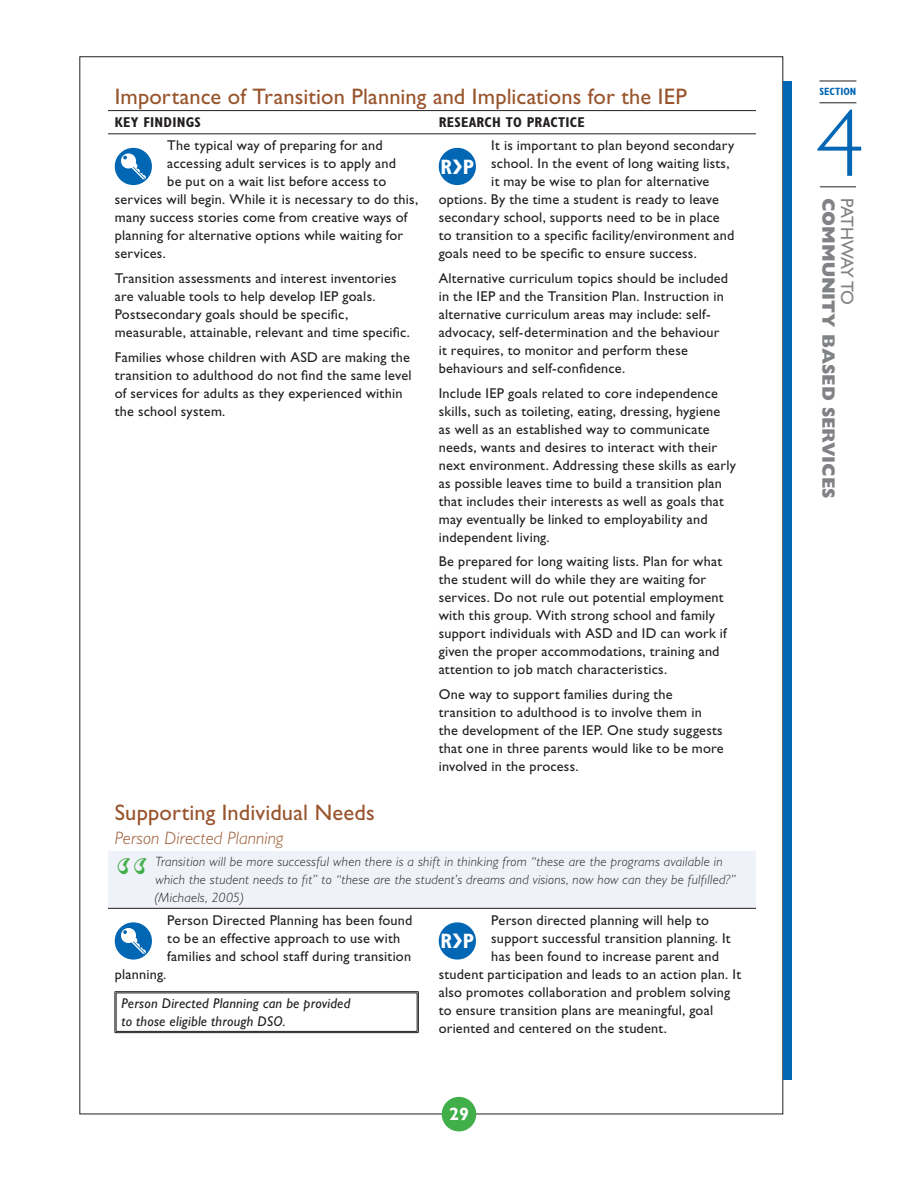
<style>
.page{position:relative;width:918px;height:1188px;background:#fff}
.page>*{position:absolute;margin:0;border:0;box-sizing:border-box;transform-origin:0 0}
.t1{font:300 95.85px "Gill Sans Std";color:#0166b3}
.t2{font:49.8px "Gill Sans Std Shadowed";color:#40ae49}
.t3{font:22.5px "Gill Sans Std";letter-spacing:.005em;color:#98542c}
.t4{font:700 condensed 20.85px "Gill Sans Std";color:#fff}
.t5{font:800 18px "Gill Sans Std";color:#808285}
.t6{font:italic 300 18px "Gill Sans Std";letter-spacing:.005em;color:#98542c}
.t7{font:18px "Gill Sans Std";color:#808285}
.t8{font:700 18px "Gill Sans Std";color:#fff}
.t9{font:14.25px/18px "Gill Sans Std";letter-spacing:.015em;color:#231f20}
.t10{font:italic 14.25px/18px "Gill Sans Std";letter-spacing:.015em;color:#231f20}
.t11{font:700 condensed 14.25px "Gill Sans Std";letter-spacing:.015em;color:#231f20}
.t12{font:italic 300 13.5px/18px "Gill Sans Std";letter-spacing:.02em;color:#231f20}
.t13{font:700 condensed 10.5px "Gill Sans Std";color:#0166b3}
</style>
<div class="page">
<div style="left:783px;top:81px;width:8px;height:999px;background:#0166b3"></div>
<hr style="left:819px;top:81px;width:37px;height:1px;background:#231f20">
<hr style="left:819px;top:103px;width:37px;height:1px;background:#231f20">
<hr style="left:820px;top:187px;width:36px;height:1px;background:#231f20">
<div style="left:442px;top:1097px;width:34px;height:34px;background:#40ae49;border-radius:50%"></div>
<div style="left:108px;top:851px;width:648px;height:57px;background:#eff2f9"></div>
<hr style="left:108px;top:134px;width:324px;height:1px;background:#231f20">
<hr style="left:432px;top:134px;width:324px;height:1px;background:#231f20">
<hr style="left:108px;top:908px;width:324px;height:1px;background:#231f20">
<hr style="left:432px;top:908px;width:324px;height:1px;background:#231f20">
<hr style="left:108px;top:110px;width:324px;height:1px;background:#231f20">
<hr style="left:432px;top:110px;width:324px;height:1px;background:#231f20">
<svg style="left:115px;top:148px;width:37px;height:37px"></svg>
<svg style="left:439px;top:148px;width:37px;height:37px"></svg>
<svg style="left:115px;top:922px;width:37px;height:38px"></svg>
<hr style="left:115px;top:991px;width:303px;height:1px;background:#231f20">
<hr style="left:116px;top:993px;width:301px;height:1px;background:#231f20">
<hr style="left:115px;top:992px;width:1px;height:41px;background:#231f20">
<hr style="left:116px;top:993px;width:1px;height:38px;background:#231f20">
<hr style="left:417px;top:993px;width:1px;height:38px;background:#231f20">
<hr style="left:418px;top:992px;width:1px;height:41px;background:#231f20">
<hr style="left:116px;top:1031px;width:301px;height:1px;background:#231f20">
<hr style="left:115px;top:1032px;width:303px;height:1px;background:#231f20">
<svg style="left:439px;top:922px;width:37px;height:38px"></svg>
<h3 class="t3" style="left:115px;top:83px;width:574px">Importance of Transition Planning and Implications for the IEP</h3>
<p class="t11" style="left:115px;top:114px;width:88px">KEY FINDINGS</p>
<p class="t11" style="left:439px;top:114px;width:148px">RESEARCH TO PRACTICE</p>
<p class="t9" style="left:167px;top:137px;width:217px">The typical way of preparing for and</p>
<p class="t9" style="left:167px;top:155px;width:230px">accessing adult services is to apply and</p>
<p class="t9" style="left:167px;top:173px;width:220px">be put on a wait list before access to</p>
<p class="t9" style="left:115px;top:191px;width:305px">services will begin. While it is necessary to do this,</p>
<p class="t9" style="left:115px;top:209px;width:294px">many success stories come from creative ways of</p>
<p class="t9" style="left:115px;top:227px;width:290px">planning for alternative options while waiting for</p>
<p class="t9" style="left:115px;top:245px;width:51px">services.</p>
<p class="t9" style="left:115px;top:269px;width:295px">Transition assessments and interest inventories are valuable tools to help develop IEP goals.<br>Postsecondary goals should be specific, measurable, attainable, relevant and time specific.</p>
<p class="t9" style="left:115px;top:348px;width:298px">Families whose children with ASD are making the transition to adulthood do not find the same level of services for adults as they experienced within the school system.</p>
<p class="t9" style="left:491px;top:137px;width:245px">It is important to plan beyond secondary</p>
<p class="t9" style="left:491px;top:155px;width:240px">school. In the event of long waiting lists,</p>
<p class="t9" style="left:491px;top:173px;width:220px">it may be wise to plan for alternative</p>
<p class="t9" style="left:439px;top:191px;width:282px">options. By the time a student is ready to leave</p>
<p class="t9" style="left:439px;top:209px;width:282px">secondary school, supports need to be in place</p>
<p class="t9" style="left:439px;top:227px;width:297px">to transition to a specific facility/environment and</p>
<p class="t9" style="left:439px;top:245px;width:258px">goals need to be specific to ensure success.</p>
<p class="t9" style="left:439px;top:269px;width:291px">Alternative curriculum topics should be included in the IEP and the Transition Plan. Instruction in alternative curriculum areas may include: self&shy;advocacy, self-determination and the behaviour it requires, to monitor and perform these behaviours and self-confidence.</p>
<p class="t9" style="left:439px;top:384px;width:299px">Include IEP goals related to core independence skills, such as toileting, eating, dressing, hygiene<br>as well as an established way to communicate needs, wants and desires to interact with their next environment. Addressing these skills as early as possible leaves time to build a transition plan that includes their interests as well as goals that may eventually be linked to employability and independent living.</p>
<p class="t9" style="left:439px;top:553px;width:290px">Be prepared for long waiting lists. Plan for what the student will do while they are waiting for services. Do not rule out potential employment with this group. With strong school and family support individuals with ASD and ID can work if given the proper accommodations, training and attention to job match characteristics.</p>
<p class="t9" style="left:439px;top:686px;width:287px">One way to support families during the transition to adulthood is to involve them in the development of the IEP. One study suggests that one in three parents would like to be more involved in the process.</p>
<h3 class="t4" style="left:441px;top:154px;width:35px">R❯P</h3>
<h3 class="t3" style="left:115px;top:800px;width:262px">Supporting Individual Needs</h3>
<p class="t6" style="left:115px;top:828px;width:170px">Person Directed Planning</p>
<h2 class="t2" style="left:114px;top:842px;width:36px">“</h2>
<p class="t12" style="left:155px;top:853px;width:583px">Transition will be more successful when there is a shift in thinking from “these are the programs available in which the student needs to fit” to “these are the student’s dreams and visions, now how can they be fulfilled?” (Michaels, 2005)</p>
<p class="t9" style="left:167px;top:911px;width:247px">Person Directed Planning has been found to be an effective approach to use with families and school staff during transition</p>
<p class="t9" style="left:115px;top:965px;width:52px">planning.</p>
<p class="t10" style="left:122px;top:994px;width:230px">Person Directed Planning can be provided to those eligible through DSO.</p>
<p class="t9" style="left:491px;top:911px;width:219px">Person directed planning will help to</p>
<p class="t9" style="left:491px;top:929px;width:241px">support successful transition planning. It</p>
<p class="t9" style="left:491px;top:947px;width:229px">has been found to increase parent and</p>
<p class="t9" style="left:439px;top:965px;width:304px">student participation and leads to an action plan. It</p>
<p class="t9" style="left:439px;top:983px;width:293px">also promotes collaboration and problem solving</p>
<p class="t9" style="left:439px;top:1001px;width:276px">to ensure transition plans are meaningful, goal</p>
<p class="t9" style="left:439px;top:1019px;width:228px">oriented and centered on the student.</p>
<h3 class="t4" style="left:441px;top:929px;width:35px">R❯P</h3>
<p class="t8" style="left:449px;top:1104px;width:21px">29</p>
<p class="t13" style="left:819px;top:85px;width:38px">SECTION</p>
<h1 class="t1" style="left:816px;top:90px;width:49px">4</h1>
<p class="t5" style="left:839px;top:198px;width:302px;rotate:90deg">community based services</p>
<p class="t7" style="left:858px;top:198px;width:109px;rotate:90deg">Pathway to</p>
</div>
